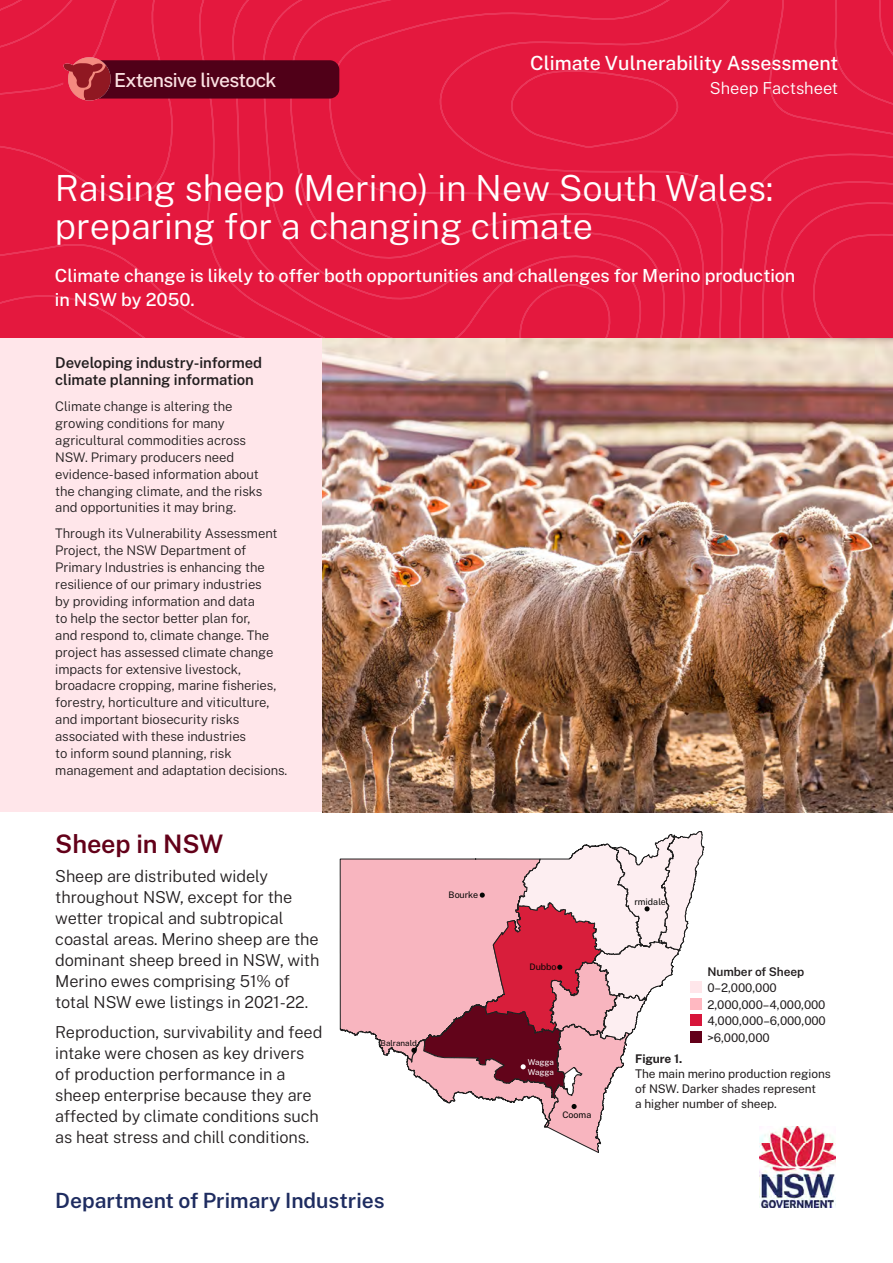
<style>
.page{position:relative;width:893px;height:1263px;background:#fff}
.page>*{position:absolute;margin:0;border:0;box-sizing:border-box;transform-origin:0 0}
.t1{font:300 36px/38.2px "Public Sans";letter-spacing:-.005em;color:#fff}
.t2{font:600 25.5px "Public Sans";letter-spacing:-.005em;color:#630019}
.t3{font:600 21px "Public Sans";color:#1e2c60}
.t4{font:500 19.5px "Public Sans";color:#fff}
.t5{font:500 19.35px "Public Sans";letter-spacing:-.035em;color:#fce2e3}
.t6{font:500 18px/24px "Public Sans";letter-spacing:-.005em;color:#fff}
.t7{font:300 16.5px/21px "Public Sans";letter-spacing:-.005em;color:#231f20}
.t8{font:300 16.5px "Public Sans";color:#fff}
.t9{font:600 15px/17px "Public Sans";letter-spacing:-.005em;color:#231f20}
.t10{font:300 13.2px/17px "Public Sans";letter-spacing:-.005em;color:#231f20}
.t11{font:12px/16.5px "Public Sans";letter-spacing:-.005em;color:#231f20}
.t12{font:9px "Public Sans";color:#040503}
.t13{font:8.1px/9.8px "Public Sans";letter-spacing:-.01em;color:#fff}
.t14{font:8.1px "Public Sans";color:#040503}
.s1{font-weight:600}
.s2{font-weight:700}
</style>
<div class="page">
<div style="left:0;top:334px;width:323px;height:478px;background:#ffe6ea"></div>
<div style="left:0;top:0;width:893px;height:337px;background:#e4183e"></div>
<div style="left:112px;top:60px;width:227px;height:39px;background:#500018"></div>
<svg style="left:58px;top:65px;width:2px;height:7px"></svg>
<img style="left:60px;top:53px;width:52px;height:52px">
<img style="left:323px;top:338px;width:569px;height:474px">
<svg style="left:340px;top:831px;width:364px;height:322px"></svg>
<div style="left:690px;top:981px;width:12px;height:12px;background:#ffe6ea"></div>
<div style="left:690px;top:998px;width:12px;height:11px;background:#ffb8c1"></div>
<div style="left:690px;top:1031px;width:12px;height:12px;background:#630019"></div>
<div style="left:690px;top:1014px;width:12px;height:12px;background:#d7153a"></div>
<img style="left:760px;top:1126px;width:75px;height:82px">
<h1 class="t5" style="left:114px;top:66px;width:164px">Extensive livestock</h1>
<h1 class="t4" style="left:530px;top:49px;width:309px">Climate Vulnerability Assessment</h1>
<h2 class="t8" style="left:710px;top:76px;width:130px">Sheep Factsheet</h2>
<p class="t1" style="left:55px;top:167px;width:720px">Raising sheep (Merino) in New South Wales: preparing for a changing climate</p>
<p class="t6" style="left:55px;top:263px;width:742px">Climate change is likely to offer both opportunities and challenges for Merino production in NSW by 2050.</p>
<h2 class="t9" style="left:55px;top:354px;width:208px">Developing industry-informed climate planning information</h2>
<p class="t10" style="left:55px;top:397px;width:209px">Climate change is altering the growing conditions for many agricultural commodities across<br>NSW. Primary producers need evidence-based information about the changing climate, and the risks and opportunities it may bring.</p>
<p class="t10" style="left:55px;top:524px;width:233px">Through its Vulnerability Assessment Project, the NSW Department of Primary Industries is enhancing the resilience of our primary industries<br>by providing information and data<br>to help the sector better plan for,<br>and respond to, climate change. The project has assessed climate change impacts for extensive livestock, broadacre cropping, marine fisheries, forestry, horticulture and viticulture, and important biosecurity risks associated with these industries<br>to inform sound planning, risk management and adaptation decisions.</p>
<h2 class="t2" style="left:55px;top:825px;width:170px">Sheep in NSW</h2>
<p class="t7" style="left:55px;top:865px;width:266px">Sheep are distributed widely throughout NSW, except for the wetter tropical and subtropical coastal areas. Merino sheep are the dominant sheep breed in NSW, with<br>Merino ewes comprising 51% of total NSW ewe listings in 2021-22.</p>
<p class="t7" style="left:55px;top:1021px;width:269px">Reproduction, survivability and feed intake were chosen as key drivers of production performance in a sheep enterprise because they are affected by climate conditions such as heat stress and chill conditions.</p>
<p class="t14" style="left:381px;top:1037px;width:38px">Balranald</p>
<h3 class="t3" style="left:55px;top:1185px;width:331px">Department of Primary Industries</h3>
<p class="t12" style="left:449px;top:888px;width:31px">Bourke</p>
<p class="t12" style="left:530px;top:960px;width:29px">Dubbo</p>
<p class="t13" style="left:528px;top:1056px;width:28px">Wagga<br>Wagga</p>
<p class="t12" style="left:562px;top:1108px;width:31px">Cooma</p>
<p class="t12" style="left:628px;top:895px;width:40px">Armidale</p>
<p class="t11" style="left:707px;top:962px;width:120px"><span class="s1">Number of Sheep<br></span>0–2,000,000<br>2,000,000–4,000,000<br>4,000,000–6,000,000 &gt;6,000,000</p>
<p class="t11" style="left:635px;top:1050px;width:197px;line-height:15px"><span class="s2">Figure 1.<br></span>The main merino production regions of NSW. Darker shades represent<br>a higher number of sheep.</p>
</div>
